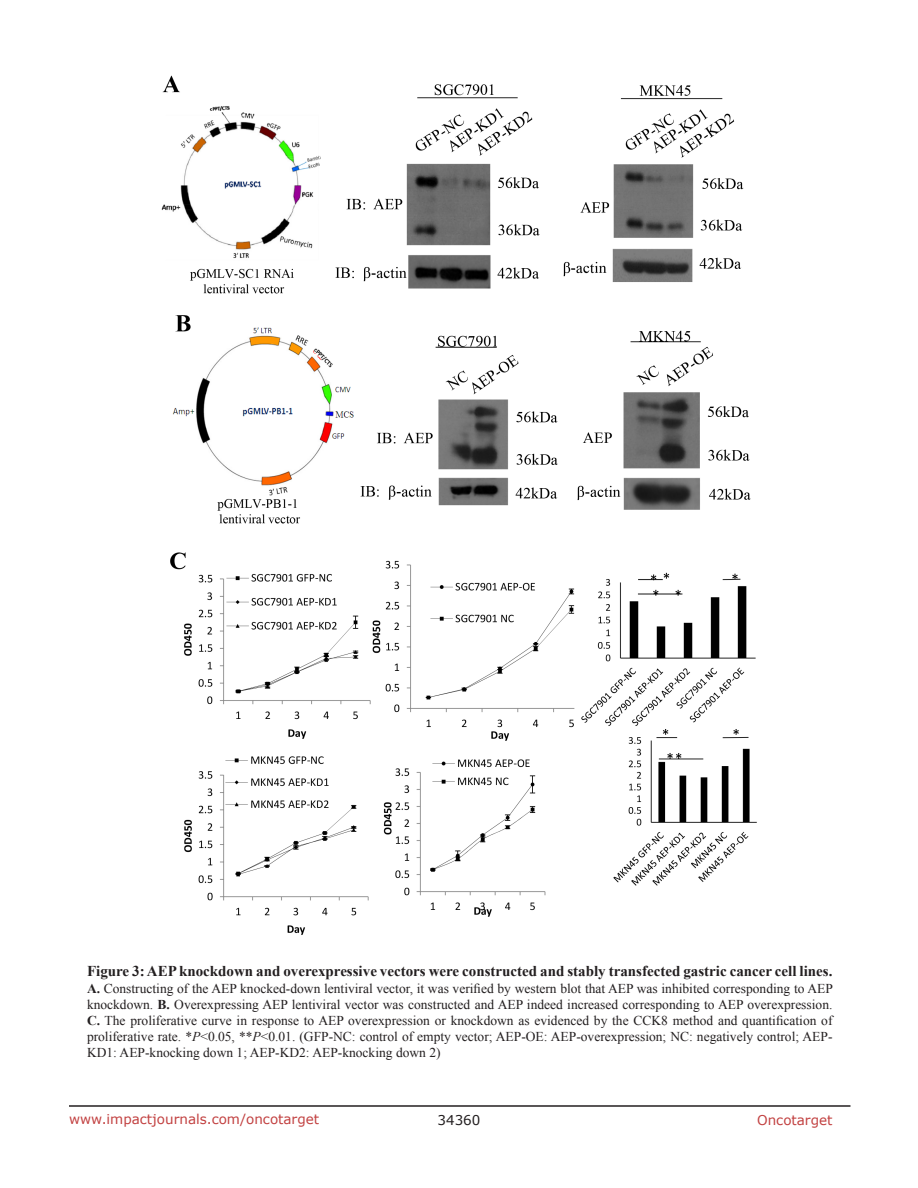
<style>
.page{position:relative;width:918px;height:1188px;background:#fff}
.page>*{position:absolute;margin:0;border:0;box-sizing:border-box;transform-origin:0 0}
.figuretext{font:700 15px "Times New Roman";color:#231f20}
.figuretext-2{font:13.5px/16.2px "Times New Roman";color:#231f20;text-align:justify}
.t1{font:13.5px "Verdana";color:#c24141}
.t2{font:13.5px "Verdana";color:#231f20}
.s1{font-weight:700}
.s2{font-style:italic}
</style>
<div class="page">
<hr style="left:69px;top:1105px;width:781px;height:2px;background:#231f20">
<img style="left:161px;top:75px;width:596px;height:860px">
<p class="figuretext" style="left:87px;top:961px;width:747px">Figure 3: AEP knockdown and overexpressive vectors were constructed and stably transfected gastric cancer cell lines.</p>
<p class="figuretext-2" style="left:87px;top:980px;width:747px"><span class="s1">A.</span> Constructing of the AEP knocked-down lentiviral vector, it was verified by western blot that AEP was inhibited corresponding to AEP knockdown. <span class="s1">B.</span> Overexpressing AEP lentiviral vector was constructed and AEP indeed increased corresponding to AEP overexpression.<br><span class="s1">C.</span> The proliferative curve in response to AEP overexpression or knockdown as evidenced by the CCK8 method and quantification of proliferative rate. *<span class="s2">P</span>&lt;0.05, **<span class="s2">P</span>&lt;0.01. (GFP-NC: control of empty vector; AEP-OE: AEP-overexpression; NC: negatively control; AEP-KD1: AEP-knocking down 1; AEP-KD2: AEP-knocking down 2)</p>
<p class="t1" style="left:69px;top:1110px;width:252px">www.impactjournals.com/oncotarget</p>
<p class="t2" style="left:438px;top:1111px;width:44px">34360</p>
<p class="t1" style="left:757px;top:1111px;width:77px">Oncotarget</p>
</div>
